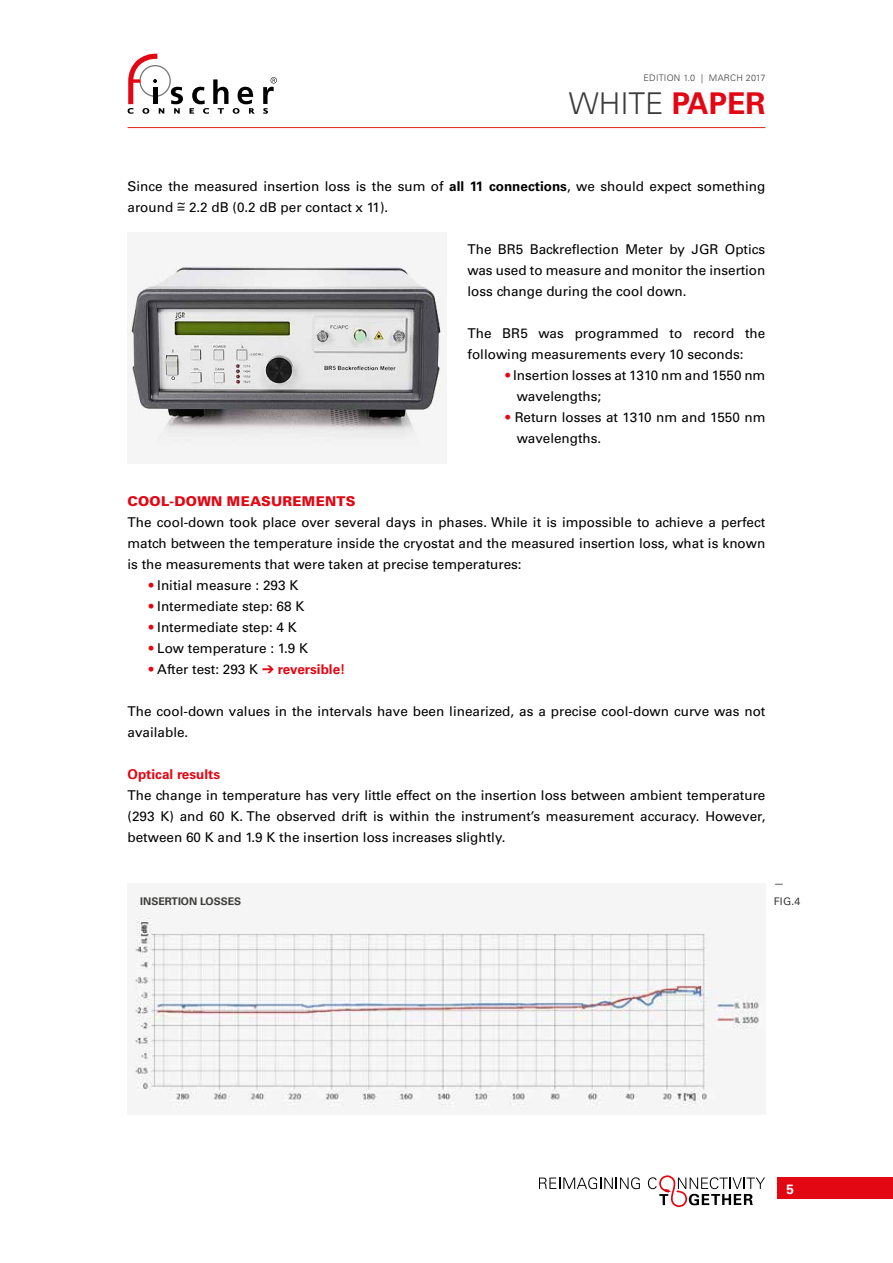
<style>
.page{position:relative;width:893px;height:1263px;background:#fff}
.page>*{position:absolute;margin:0;border:0;box-sizing:border-box;transform-origin:0 0}
.t1{font:300 30px "Univers";color:#3c3c3b}
.t2{font:13.5px/21px "Univers";color:#000}
.t3{font:900 13.5px "Univers";letter-spacing:.015em;color:#e30613}
.t4{font:700 13.5px "Univers";color:#e30613}
.t5{font:700 13.5px "Univers";color:#fff}
.t6{font:700 10.5px "Univers";color:#3c3c3b}
.t7{font:10.5px/18px "Univers";color:#3c3c3b}
.t8{font:300 9px "Univers";letter-spacing:.03em;color:#3c3c3b}
.s1{font-weight:700;color:#e30613}
.s2{font-weight:700}
.s3{color:#e30613}
</style>
<div class="page">
<svg style="left:128px;top:53px;width:55px;height:61px"></svg>
<svg style="left:190px;top:79px;width:65px;height:35px"></svg>
<svg style="left:263px;top:77px;width:14px;height:37px"></svg>
<div style="left:778px;top:1177px;width:115px;height:22px;background:#e30613"></div>
<hr style="left:128px;top:127px;width:637px;height:1px;background:#e1251b">
<svg style="left:539px;top:1177px;width:101px;height:12px"></svg>
<svg style="left:648px;top:1175px;width:117px;height:32px"></svg>
<img style="left:128px;top:265px;width:318px;height:181px">
<img style="left:135px;top:916px;width:624px;height:192px">
<p class="t8" style="left:643px;top:72px;width:123px">EDITION 1.0 | MARCH 2017</p>
<h1 class="t1" style="left:569px;top:85px;width:198px">WHITE <span class="s1">PAPER</span></h1>
<p class="t2" style="left:128px;top:175px;width:639px">Since the measured insertion loss is the sum of <span class="s2">all 11 connections</span>, we should expect something around =~ 2.2 dB (0.2 dB per contact x 11).</p>
<p class="t2" style="left:467px;top:238px;width:299px;text-align:justify">The BR5 Backreflection Meter by JGR Optics was used to measure and monitor the insertion loss change during the cool down.</p>
<p class="t2" style="left:467px;top:322px;width:299px">The BR5 was programmed to record the following measurements every 10 seconds:</p>
<p class="t2" style="left:517px;top:364px;width:250px;text-indent:-11px"><span class="s1">•</span> Insertion losses at 1310 nm and 1550 nm wavelengths;</p>
<p class="t2" style="left:517px;top:406px;width:250px;text-indent:-11px"><span class="s1">•</span> Return losses at 1310 nm and 1550 nm wavelengths.</p>
<p class="t3" style="left:128px;top:492px;width:229px">COOL-DOWN MEASUREMENTS</p>
<p class="t2" style="left:128px;top:511px;width:639px;text-align:justify">The cool-down took place over several days in phases. While it is impossible to achieve a perfect match between the temperature inside the cryostat and the measured insertion loss, what is known is the measurements that were taken at precise temperatures:</p>
<p class="t2" style="left:149px;top:574px;width:151px"><span class="s1">•</span> Initial measure : 293 K</p>
<p class="t2" style="left:149px;top:595px;width:157px"><span class="s1">•</span> Intermediate step: 68 K</p>
<p class="t2" style="left:149px;top:616px;width:150px"><span class="s1">•</span> Intermediate step: 4 K</p>
<p class="t2" style="left:149px;top:637px;width:161px"><span class="s1">•</span> Low temperature : 1.9 K</p>
<p class="t2" style="left:149px;top:658px;width:198px"><span class="s1">•</span> After test: 293 K <span class="s3">➔</span> <span class="s1">reversible!</span></p>
<p class="t2" style="left:128px;top:700px;width:639px">The cool-down values in the intervals have been linearized, as a precise cool-down curve was not available.</p>
<p class="t4" style="left:128px;top:766px;width:94px">Optical results</p>
<p class="t2" style="left:128px;top:784px;width:639px;text-align:justify">The change in temperature has very little effect on the insertion loss between ambient temperature (293 K) and 60 K. The observed drift is within the instrument’s measurement accuracy. However, between 60 K and 1.9 K the insertion loss increases slightly.</p>
<p class="t6" style="left:140px;top:895px;width:102px">INSERTION LOSSES</p>
<p class="t7" style="left:774px;top:874px;width:28px">—<br>FIG.4</p>
<p class="t5" style="left:787px;top:1181px;width:9px">5</p>
</div>
